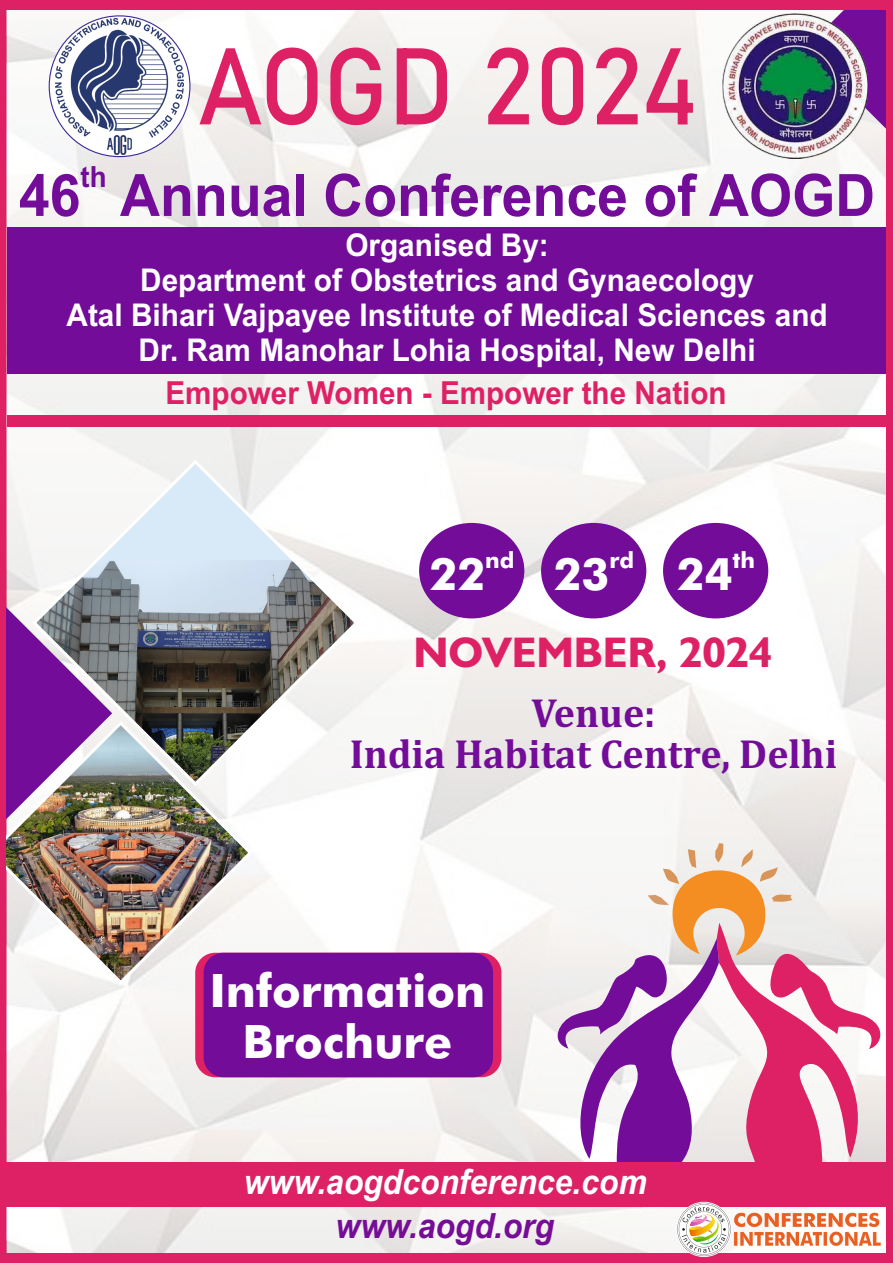
<style>
.page{position:relative;width:893px;height:1263px;background:#de2165}
.page>*{position:absolute;margin:0;border:0;box-sizing:border-box;transform-origin:0 0}
.t1{font:107.1px "Bahnschrift";letter-spacing:-.015em;color:#de2165;scale:.95 1}
.t2{font:700 58.35px "Arial";color:#720c99;scale:.95 1}
.t3{font:700 46.2px/50.7px "Futura BT";color:#fff;text-align:center}
.t4{font:700 44.7px "Futura BT";color:#fff}
.t5{font:700 42.9px "Humanist 521 BT";color:#de2165}
.t6{font:700 41.1px/41.7px "Cambria";color:#720c99;text-align:center}
.t7{font:italic 700 34.8px "Arial";color:#fff;scale:.92 1}
.t8{font:italic 700 34.8px "Arial";color:#760d97;scale:.92 1}
.t9{font:700 31.8px "Arial";color:#de2165;scale:.93 1}
.t10{font:700 31.35px/35px "Arial";color:#fff;text-align:center;scale:.95 1}
.t11{font:700 29.25px "Arial";color:#720c99;scale:.95 1}
.t12{font:700 22.35px "Futura BT";color:#fff}
</style>
<div class="page">
<img style="left:7px;top:10px;width:878px;height:1243px">
<img style="left:7px;top:788px;width:248px;height:198px">
<img style="left:7px;top:584px;width:105px;height:259px">
<svg style="left:30px;top:457px;width:331px;height:331px;background:#b6b3bd"></svg>
<svg style="left:806px;top:10px;width:79px;height:196px;background:#ccacd7"></svg>
<svg style="left:549px;top:842px;width:337px;height:320px;background:#ddafc6"></svg>
<div style="left:7px;top:227px;width:878px;height:146px;background:#720c99"></div>
<svg style="left:49px;top:15px;width:141px;height:142px"></svg>
<img style="left:56px;top:18px;width:127px;height:136px">
<img style="left:723px;top:14px;width:144px;height:145px">
<div style="left:7px;top:416px;width:878px;height:11px;background:#de2165"></div>
<div style="left:195px;top:953px;width:306px;height:124px;background:#de2165;border-radius:20px"></div>
<div style="left:204px;top:953px;width:289px;height:124px;background:#720c99;border-radius:20px"></div>
<div style="left:0;top:1162px;width:893px;height:45px;background:#de2165"></div>
<svg style="left:677px;top:1203px;width:54px;height:53px;background:#deccc0"></svg>
<img style="left:733px;top:1207px;width:148px;height:44px">
<div style="left:541px;top:523px;width:105px;height:95px;background:#720c99;border-radius:50%"></div>
<div style="left:663px;top:523px;width:105px;height:95px;background:#720c99;border-radius:50%"></div>
<div style="left:419px;top:523px;width:105px;height:95px;background:#720c99;border-radius:50%"></div>
<h1 class="t1" style="left:197px;top:39px;width:528px">AOGD 2024</h1>
<p class="t11" style="left:81px;top:165px;width:29px">th</p>
<h2 class="t2" style="left:19px;top:173px;width:903px">46 Annual Conference of AOGD</h2>
<p class="t10" style="left:67px;top:231px;width:803px">Organised By:<br>Department of Obstetrics and Gynaecology<br>Atal Bihari Vajpayee Institute of Medical Sciences and Dr. Ram Manohar Lohia Hospital, New Delhi</p>
<p class="t9" style="left:166px;top:380px;width:605px">Empower Women - Empower the Nation</p>
<p class="t12" style="left:485px;top:551px;width:31px">nd</p>
<h3 class="t4" style="left:429px;top:556px;width:57px">22</h3>
<p class="t12" style="left:609px;top:550px;width:26px">rd</p>
<h3 class="t4" style="left:554px;top:556px;width:57px">23</h3>
<p class="t12" style="left:732px;top:551px;width:24px">th</p>
<h3 class="t4" style="left:677px;top:556px;width:57px">24</h3>
<h3 class="t5" style="left:413px;top:634px;width:361px">NOVEMBER, 2024</h3>
<h3 class="t6" style="left:350px;top:694px;width:489px">Venue:<br>India Habitat Centre, Delhi</h3>
<h3 class="t3" style="left:209px;top:969px;width:277px">Information<br>Brochure</h3>
<p class="t7" style="left:244px;top:1168px;width:439px">www.aogdconference.com</p>
<p class="t8" style="left:336px;top:1213px;width:239px">www.aogd.org</p>
</div>
